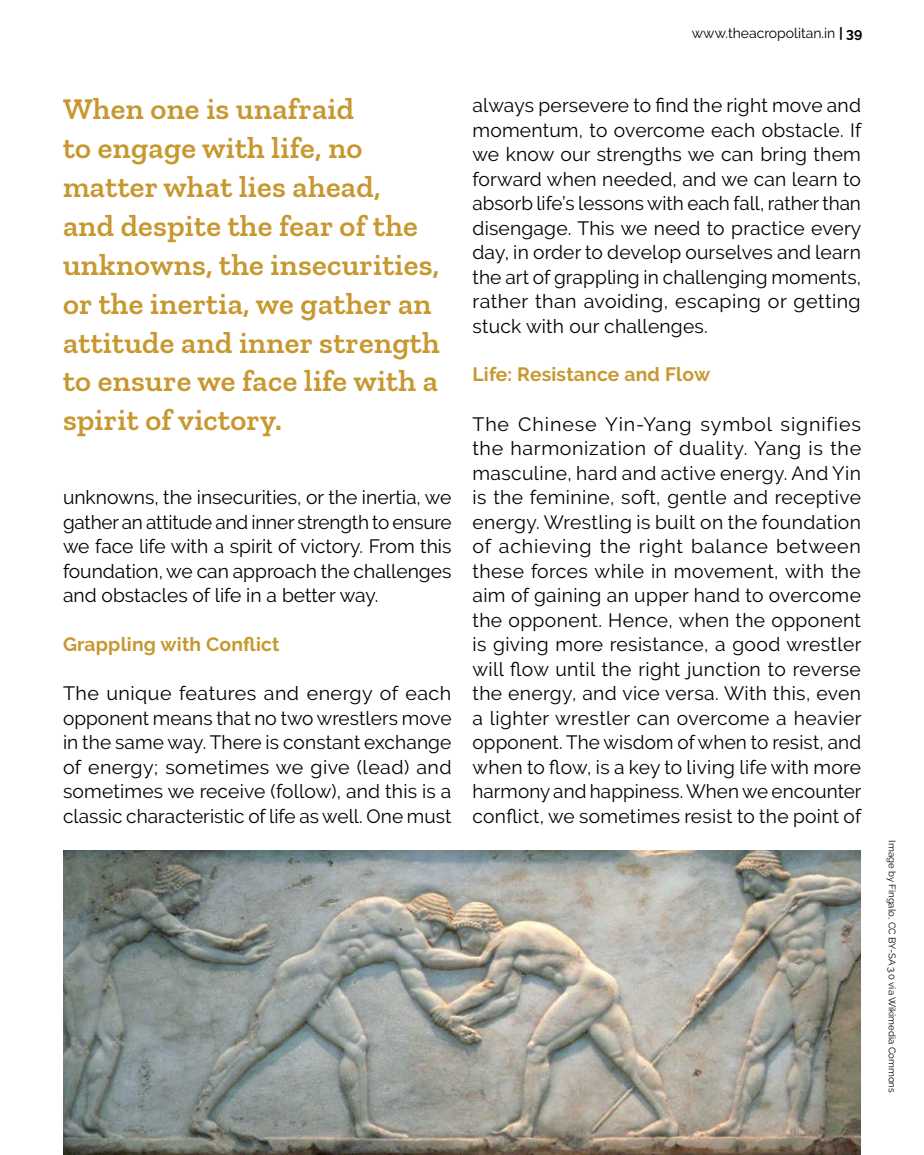
<style>
.page{position:relative;width:924px;height:1155px;background:#fff}
.page>*{position:absolute;margin:0;border:0;box-sizing:border-box;transform-origin:0 0}
.t1{font:600 30.62px/38.9px "Zilla Slab";letter-spacing:.01em;color:#c79830}
.t2{font:19.25px/24.5px "Raleway";letter-spacing:.005em;color:#000;text-align:justify}
.t3{font:700 19.25px "Raleway";letter-spacing:.01em;color:#c79830}
.t4{font:14px "Raleway";color:#000}
.t5{font:9.62px "Raleway";color:#000}
.s1{font-weight:700}
</style>
<div class="page">
<img style="left:63px;top:850px;width:798px;height:305px">
<p class="t4" style="left:692px;top:25px;width:172px">www.theacropolitan.in <span class="s1">| 39</span></p>
<h1 class="t1" style="left:63px;top:89px;width:378px">When one is unafraid<br>to engage with life, no matter what lies ahead,<br>and despite the fear of the unknowns, the insecurities, or the inertia, we gather an attitude and inner strength to ensure we face life with a spirit of victory.</h1>
<p class="t2" style="left:472px;top:93px;width:390px">always persevere to find the right move and momentum, to overcome each obstacle. If we know our strengths we can bring them forward when needed, and we can learn to absorb life’s lessons with each fall, rather than disengage. This we need to practice every day, in order to develop ourselves and learn the art of grappling in challenging moments, rather than avoiding, escaping or getting stuck with our challenges.</p>
<p class="t3" style="left:472px;top:364px;width:239px">Life: Resistance and Flow</p>
<p class="t2" style="left:472px;top:411px;width:391px">The Chinese Yin-Yang symbol signifies the harmonization of duality. Yang is the masculine, hard and active energy. And Yin is the feminine, soft, gentle and receptive energy. Wrestling is built on the foundation of achieving the right balance between these forces while in movement, with the aim of gaining an upper hand to overcome the opponent. Hence, when the opponent is giving more resistance, a good wrestler will flow until the right junction to reverse the energy, and vice versa. With this, even a lighter wrestler can overcome a heavier opponent. The wisdom of when to resist, and when to flow, is a key to living life with more harmony and happiness. When we encounter conflict, we sometimes resist to the point of</p>
<p class="t2" style="left:63px;top:485px;width:390px">unknowns, the insecurities, or the inertia, we gather an attitude and inner strength to ensure we face life with a spirit of victory. From this foundation, we can approach the challenges and obstacles of life in a better way.</p>
<p class="t3" style="left:63px;top:633px;width:218px">Grappling with Conflict</p>
<p class="t2" style="left:63px;top:681px;width:390px">The unique features and energy of each opponent means that no two wrestlers move in the same way. There is constant exchange of energy; sometimes we give (lead) and sometimes we receive (follow), and this is a classic characteristic of life as well. One must</p>
<p class="t5" style="left:898px;top:840px;width:254px;rotate:90deg">Image by Fingalo, CC BY-SA 3.0 via Wikimedia Commons</p>
</div>
